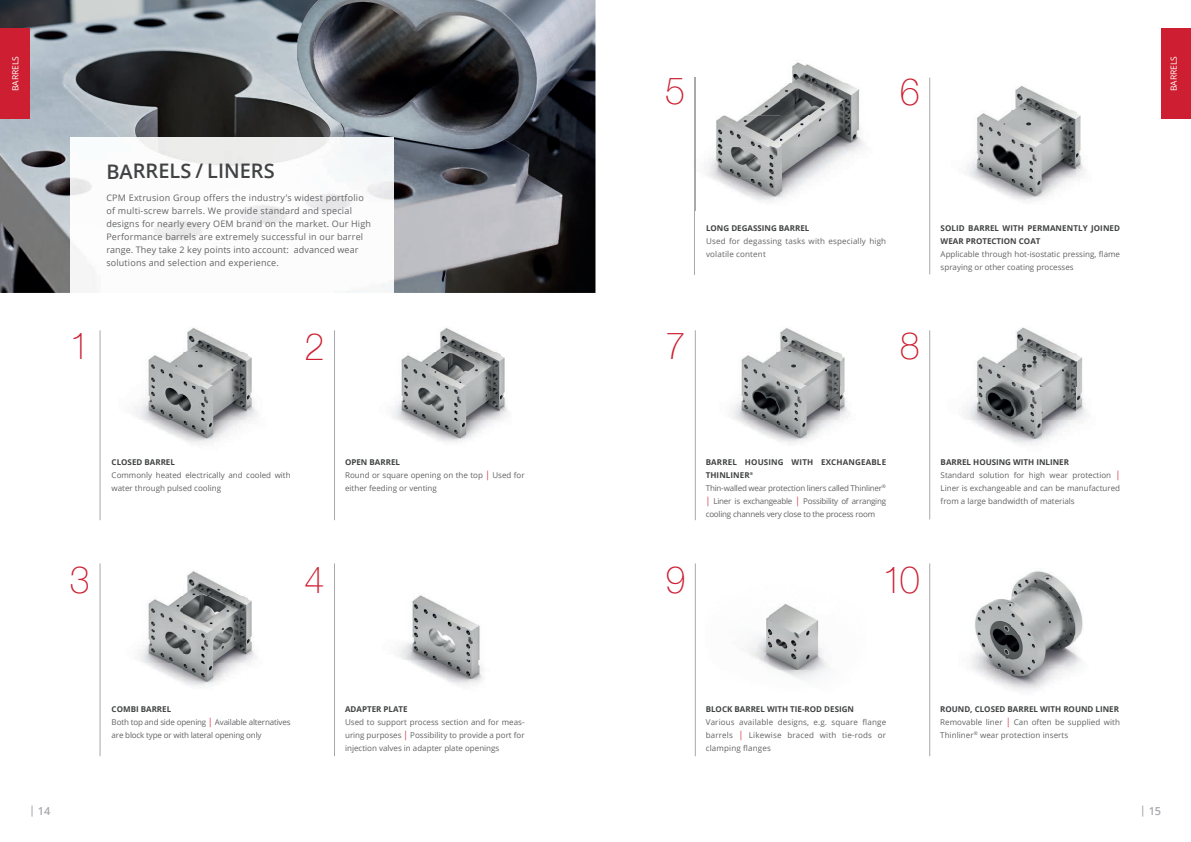
<style>
.page{position:relative;width:1191px;height:842px;background:#fff}
.page>*{position:absolute;margin:0;border:0;box-sizing:border-box;transform-origin:0 0}
.t1{font:100 37.7px "Helvetica Neue";color:#cd1f31;scale:.95 1}
.t2{font:600 20px "Open Sans";letter-spacing:-.005em;color:#414243}
.t3{font:600 11px "Open Sans";color:#a8a9ad}
.t4{font:9px/13px "Open Sans";letter-spacing:.02em;color:#636366}
.t5{font:8.5px "Open Sans";color:#fff}
.t6{font:8px/13px "Open Sans";color:#636366}
.t7{font:8px/13px "Open Sans";letter-spacing:-.025em;color:#636366}
.t8{font:700 8px/13px "Open Sans";color:#414243}
.t9{font:8px/13px "Open Sans";letter-spacing:-.02em;color:#636366}
.t10{font:8px/13px "Open Sans";letter-spacing:.02em;color:#636366}
.s1{font-weight:700;color:#414243}
.s2{font-size:9.6px;color:#cd1f31}
</style>
<div class="page">
<img style="left:0;top:0;width:595px;height:293px">
<div style="left:0;top:28px;width:30px;height:91px;background:#cd1f31"></div>
<div style="left:1161px;top:28px;width:30px;height:91px;background:#cd1f31"></div>
<hr style="left:929px;top:78px;width:1px;height:196px;background:#a8a9ad">
<img style="left:71px;top:137px;width:323px;height:156px">
<hr style="left:694px;top:78px;width:1px;height:196px;background:#a8a9ad">
<hr style="left:695px;top:330px;width:1px;height:190px;background:#a8a9ad">
<hr style="left:929px;top:330px;width:1px;height:189px;background:#a8a9ad">
<hr style="left:100px;top:330px;width:1px;height:190px;background:#a8a9ad">
<hr style="left:334px;top:330px;width:1px;height:190px;background:#a8a9ad">
<hr style="left:929px;top:563px;width:1px;height:193px;background:#a8a9ad">
<hr style="left:695px;top:563px;width:1px;height:193px;background:#a8a9ad">
<hr style="left:100px;top:563px;width:1px;height:193px;background:#a8a9ad">
<hr style="left:334px;top:563px;width:1px;height:193px;background:#a8a9ad">
<img style="left:694px;top:60px;width:170px;height:150px">
<img style="left:694px;top:78px;width:1px;height:132px">
<img style="left:135px;top:327px;width:122px;height:117px">
<img style="left:393px;top:328px;width:115px;height:115px">
<img style="left:136px;top:571px;width:120px;height:116px">
<img style="left:398px;top:595px;width:85px;height:91px">
<img style="left:964px;top:86px;width:122px;height:115px">
<img style="left:732px;top:328px;width:117px;height:115px">
<img style="left:965px;top:327px;width:121px;height:117px">
<img style="left:748px;top:604px;width:79px;height:76px">
<img style="left:972px;top:571px;width:111px;height:120px">
<p class="t5" style="left:10px;top:91px;width:37px;rotate:-90deg">BARRELS</p>
<p class="t5" style="left:1167px;top:91px;width:37px;rotate:-90deg">BARRELS</p>
<h1 class="t1" style="left:665px;top:62px;width:22px">5</h1>
<h1 class="t1" style="left:900px;top:63px;width:22px">6</h1>
<h2 class="t2" style="left:106px;top:157px;width:170px">BARRELS / LINERS</h2>
<p class="t4" style="left:106px;top:191px;width:266px">CPM Extrusion Group offers the industry’s widest portfolio of multi-screw barrels. We provide standard and special designs for nearly every OEM brand on the market. Our High Performance barrels are extremely successful in our barrel range. They take 2 key points into account: advanced wear solutions and selection and experience.</p>
<h1 class="t1" style="left:70px;top:317px;width:22px">1</h1>
<h1 class="t1" style="left:304px;top:318px;width:22px">2</h1>
<p class="t8" style="left:112px;top:456px;width:65px">CLOSED BARREL</p>
<p class="t6" style="left:112px;top:469px;width:180px">Commonly heated electrically and cooled with water through pulsed cooling</p>
<p class="t6" style="left:345px;top:456px;width:181px"><span class="s1">OPEN BARREL<br></span>Round or square opening on the top <span class="s2">|</span> Used for either feeding or venting</p>
<h1 class="t1" style="left:70px;top:551px;width:22px">3</h1>
<h1 class="t1" style="left:304px;top:551px;width:22px">4</h1>
<p class="t9" style="left:112px;top:703px;width:180px"><span class="s1">COMBI BARREL<br></span>Both top and side opening <span class="s2">|</span> Available alternatives are block type or with lateral opening only</p>
<p class="t8" style="left:345px;top:703px;width:64px">ADAPTER PLATE</p>
<p class="t6" style="left:345px;top:716px;width:181px;text-align:justify">Used to support process section and for meas&shy;uring purposes <span class="s2">|</span> Possibility to provide a port for injection valves in adapter plate openings</p>
<p class="t8" style="left:706px;top:222px;width:105px">LONG DEGASSING BARREL</p>
<p class="t10" style="left:706px;top:235px;width:182px">Used for degassing tasks with especially high volatile content</p>
<p class="t8" style="left:940px;top:222px;width:181px">SOLID BARREL WITH PERMANENTLY JOINED<br>WEAR PROTECTION COAT</p>
<p class="t6" style="left:940px;top:248px;width:181px">Applicable through hot-isostatic pressing, flame spraying or other coating processes</p>
<h1 class="t1" style="left:665px;top:317px;width:22px">7</h1>
<h1 class="t1" style="left:900px;top:317px;width:22px">8</h1>
<p class="t7" style="left:705px;top:456px;width:182px"><span class="s1">BARREL HOUSING WITH EXCHANGEABLE THINLINER</span><sup>®<br></sup>Thin-walled wear protection liners called Thinliner<sup>® </sup><span class="s2">|</span> Liner is exchangeable <span class="s2">|</span> Possibility of arranging cooling channels very close to the process room</p>
<p class="t6" style="left:940px;top:456px;width:181px"><span class="s1">BARREL HOUSING WITH INLINER<br></span>Standard solution for high wear protection <span class="s2">| </span>Liner is exchangeable and can be manufactured from a large bandwidth of materials</p>
<h1 class="t1" style="left:665px;top:551px;width:22px">9</h1>
<h1 class="t1" style="left:882px;top:551px;width:41px">10</h1>
<p class="t8" style="left:705px;top:703px;width:150px">BLOCK BARREL WITH TIE-ROD DESIGN</p>
<p class="t6" style="left:705px;top:716px;width:182px;text-align:justify">Various available designs, e.g. square flange barrels <span class="s2">|</span> Likewise braced with tie-rods or clamping flanges</p>
<p class="t6" style="left:940px;top:703px;width:181px"><span class="s1">ROUND, CLOSED BARREL WITH ROUND LINER<br></span>Removable liner <span class="s2">|</span> Can often be supplied with<br>Thinliner<sup>®</sup> wear protection inserts</p>
<h3 class="t3" style="left:29px;top:804px;width:23px">| 14</h3>
<h3 class="t3" style="left:1139px;top:804px;width:23px">| 15</h3>
</div>
